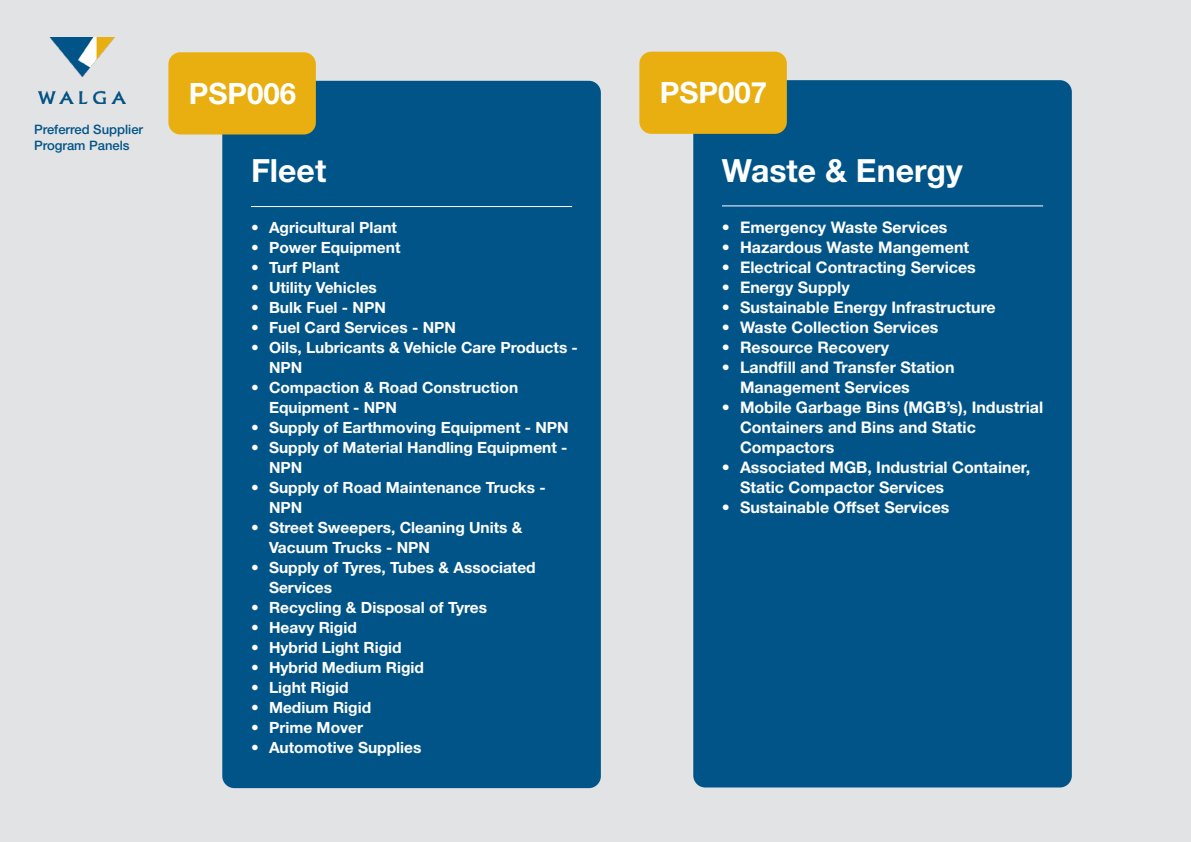
<style>
.page{position:relative;width:1191px;height:842px;background:#e2e3e4}
.page>*{position:absolute;margin:0;border:0;box-sizing:border-box;transform-origin:0 0}
.t1{font:700 32px "Helvetica Neue LT Pro";color:#fff}
.t2{font:700 29.4px "Helvetica Neue LT Pro";color:#fff}
.t3{font:700 16px/20px "Helvetica Neue LT Pro";color:#fff}
.t4{font:700 15.5px/20px "Helvetica Neue LT Pro";color:#fff}
.t5{font:500 13px/15.6px "Helvetica Neue LT Pro";color:#005488}
</style>
<div class="page">
<div style="left:222px;top:81px;width:379px;height:707px;background:#005488;border-radius:12px"></div>
<img style="left:39px;top:37px;width:86px;height:66px">
<div style="left:168px;top:52px;width:148px;height:82px;background:#e9af10;border-radius:12px"></div>
<hr style="left:251px;top:206px;width:321px;height:1px;background:#fff">
<div style="left:693px;top:80px;width:378px;height:707px;background:#005488;border-radius:12px"></div>
<div style="left:639px;top:52px;width:148px;height:82px;background:#e9af10;border-radius:12px"></div>
<hr style="left:722px;top:205px;width:321px;height:1px;background:#fff">
<p class="t5" style="left:34px;top:121px;width:111px">Preferred Supplier<br>Program Panels</p>
<h2 class="t2" style="left:189px;top:75px;width:109px">PSP006</h2>
<h1 class="t1" style="left:251px;top:150px;width:77px">Fleet</h1>
<p class="t4" style="left:251px;top:217px;width:147px">• Agricultural Plant</p>
<p class="t4" style="left:251px;top:237px;width:151px">• Power Equipment</p>
<p class="t4" style="left:251px;top:257px;width:90px">• Turf Plant</p>
<p class="t4" style="left:251px;top:277px;width:127px">• Utility Vehicles</p>
<p class="t4" style="left:251px;top:297px;width:136px">• Bulk Fuel - NPN</p>
<p class="t4" style="left:251px;top:317px;width:206px">• Fuel Card Services - NPN</p>
<p class="t4" style="left:269px;top:337px;width:310px;text-indent:-18px">• Oils, Lubricants &amp; Vehicle Care Products -<br>NPN</p>
<p class="t4" style="left:269px;top:377px;width:251px;text-indent:-18px">• Compaction &amp; Road Construction<br>Equipment - NPN</p>
<p class="t4" style="left:251px;top:417px;width:319px">• Supply of Earthmoving Equipment - NPN</p>
<p class="t4" style="left:269px;top:437px;width:300px;text-indent:-18px">• Supply of Material Handling Equipment -<br>NPN</p>
<p class="t4" style="left:269px;top:477px;width:278px;text-indent:-18px">• Supply of Road Maintenance Trucks -<br>NPN</p>
<p class="t4" style="left:269px;top:517px;width:255px;text-indent:-18px">• Street Sweepers, Cleaning Units &amp;<br>Vacuum Trucks - NPN</p>
<p class="t4" style="left:269px;top:557px;width:268px;text-indent:-18px">• Supply of Tyres, Tubes &amp; Associated<br>Services</p>
<p class="t4" style="left:251px;top:597px;width:238px">• Recycling &amp; Disposal of Tyres</p>
<p class="t4" style="left:251px;top:617px;width:107px">• Heavy Rigid</p>
<p class="t4" style="left:251px;top:637px;width:152px">• Hybrid Light Rigid</p>
<p class="t4" style="left:251px;top:657px;width:174px">• Hybrid Medium Rigid</p>
<p class="t4" style="left:251px;top:677px;width:99px">• Light Rigid</p>
<p class="t4" style="left:251px;top:697px;width:122px">• Medium Rigid</p>
<p class="t4" style="left:251px;top:717px;width:114px">• Prime Mover</p>
<p class="t4" style="left:251px;top:737px;width:172px">• Automotive Supplies</p>
<h2 class="t2" style="left:660px;top:74px;width:109px">PSP007</h2>
<h1 class="t1" style="left:722px;top:150px;width:242px">Waste &amp; Energy</h1>
<p class="t3" style="left:722px;top:217px;width:227px">• Emergency Waste Services</p>
<p class="t3" style="left:722px;top:237px;width:249px">• Hazardous Waste Mangement</p>
<p class="t3" style="left:722px;top:257px;width:255px">• Electrical Contracting Services</p>
<p class="t3" style="left:722px;top:277px;width:129px">• Energy Supply</p>
<p class="t3" style="left:722px;top:297px;width:275px">• Sustainable Energy Infrastructure</p>
<p class="t3" style="left:722px;top:317px;width:218px">• Waste Collection Services</p>
<p class="t3" style="left:722px;top:337px;width:169px">• Resource Recovery</p>
<p class="t3" style="left:740px;top:357px;width:216px;text-indent:-18px">• Landfill and Transfer Station<br>Management Services</p>
<p class="t3" style="left:740px;top:397px;width:305px;text-indent:-18px">• Mobile Garbage Bins (MGB’s), Industrial<br>Containers and Bins and Static<br>Compactors</p>
<p class="t3" style="left:740px;top:457px;width:292px;text-indent:-18px">• Associated MGB, Industrial Container,<br>Static Compactor Services</p>
<p class="t3" style="left:722px;top:497px;width:229px">• Sustainable Offset Services</p>
</div>
